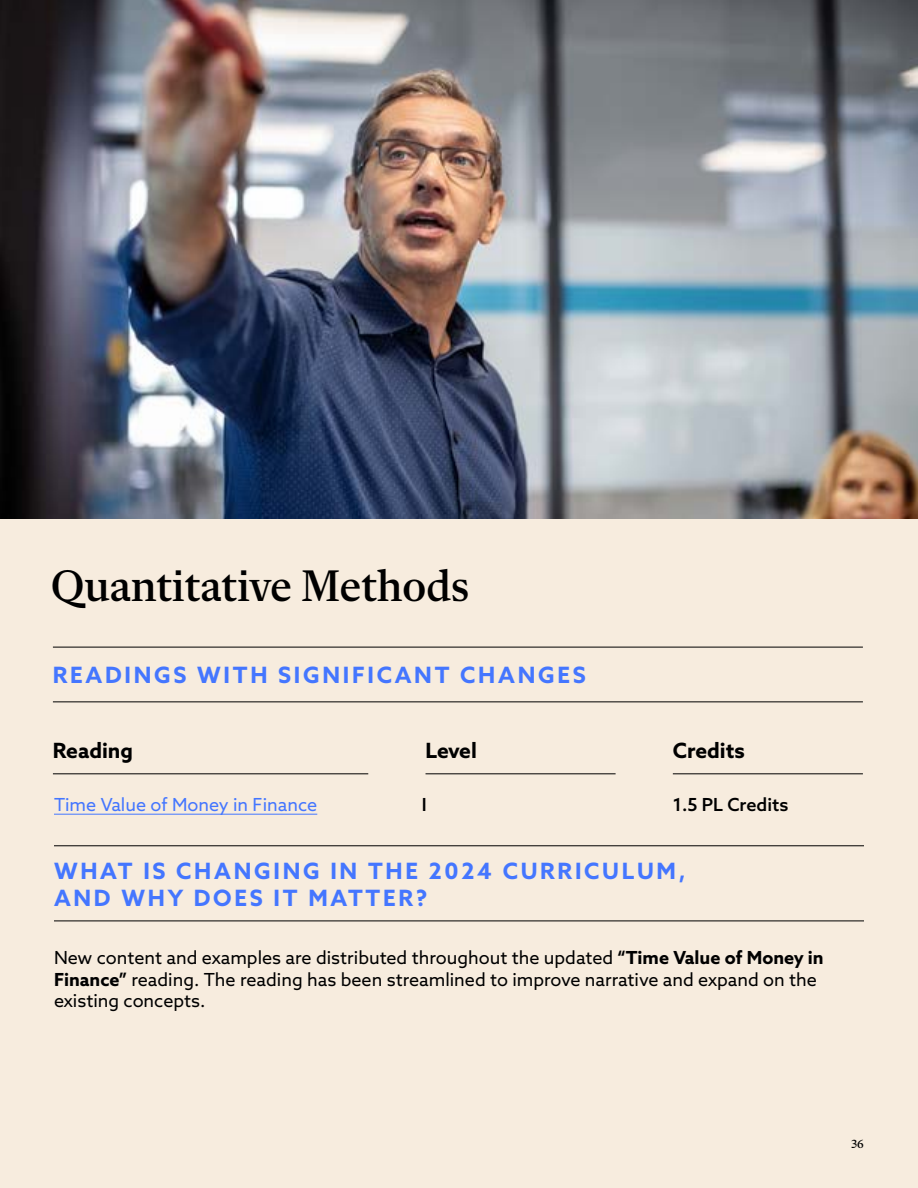
<style>
.page{position:relative;width:918px;height:1188px;background:#f7ecde}
.page>*{position:absolute;margin:0;border:0;box-sizing:border-box;transform-origin:0 0}
.t1{font:500 45px "Flecha S";color:#000}
.t2{font:700 22.5px/27px "Azo Sans";letter-spacing:.12em;color:#4476ff}
.t3{font:700 21px "Azo Sans";color:#000}
.t4{font:18px/21.6px "Azo Sans";color:#000}
.t5{font:18px "Azo Sans";color:#4476ff}
.t6{font:500 18px "Azo Sans";color:#000}
.t7{font:500 12px "Flecha S";color:#000}
.s1{font-weight:700}
</style>
<div class="page">
<hr style="left:53px;top:647px;width:810px;height:1px;background:#000">
<hr style="left:53px;top:701px;width:810px;height:1px;background:#000">
<hr style="left:53px;top:773px;width:315px;height:1px;background:#000">
<hr style="left:426px;top:773px;width:190px;height:1px;background:#000">
<hr style="left:673px;top:773px;width:190px;height:1px;background:#000">
<img style="left:0;top:0;width:918px;height:518px">
<hr style="left:54px;top:814px;width:263px;height:1px;background:#4476ff">
<hr style="left:54px;top:845px;width:810px;height:1px;background:#000">
<hr style="left:54px;top:921px;width:810px;height:1px;background:#000">
<h1 class="t1" style="left:51px;top:560px;width:420px">Quantitative Methods</h1>
<p class="t2" style="left:53px;top:661px;width:534px">READINGS WITH SIGNIFICANT CHANGES</p>
<p class="t3" style="left:53px;top:736px;width:82px">Reading</p>
<p class="t3" style="left:426px;top:736px;width:53px">Level</p>
<p class="t3" style="left:673px;top:736px;width:73px">Credits</p>
<p class="t5" style="left:54px;top:792px;width:265px">Time Value of Money in Finance</p>
<p class="t6" style="left:422px;top:792px;width:6px">I</p>
<p class="t6" style="left:673px;top:792px;width:117px">1.5 PL Credits</p>
<p class="t2" style="left:54px;top:857px;width:633px">WHAT IS CHANGING IN THE 2024 CURRICULUM,<br>AND WHY DOES IT MATTER?</p>
<p class="t4" style="left:54px;top:947px;width:771px">New content and examples are distributed throughout the updated <span class="s1">“Time Value of Money in<br>Finance”</span> reading. The reading has been streamlined to improve narrative and expand on the existing concepts.</p>
<p class="t7" style="left:851px;top:1137px;width:14px">36</p>
</div>
